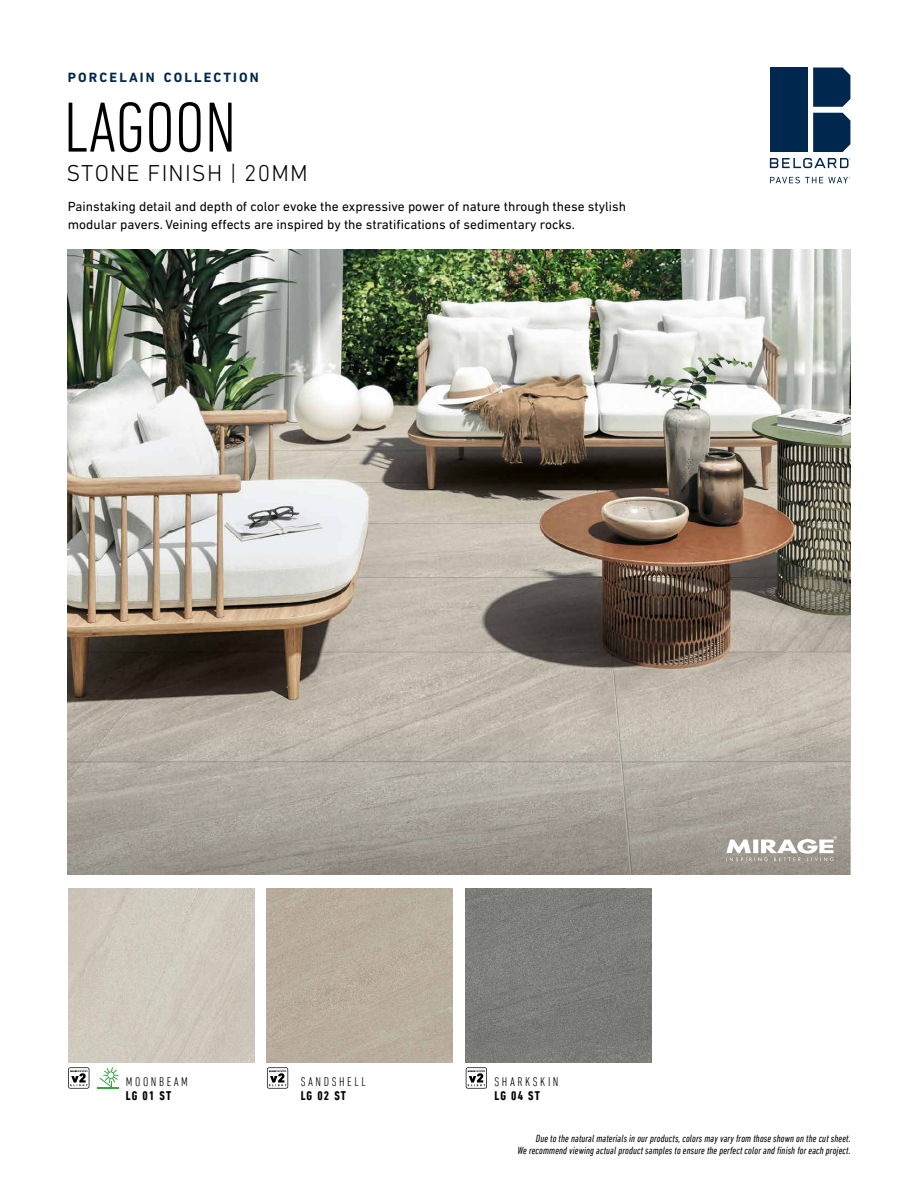
<style>
.page{position:relative;width:918px;height:1188px;background:#fff}
.page>*{position:absolute;margin:0;border:0;box-sizing:border-box;transform-origin:0 0}
.t1{font:300 condensed 72px "DIN Next LT Pro";color:#000}
.t2{font:300 23.4px "DIN Next LT Pro";letter-spacing:.05em;color:#000}
.t3{font:700 13.65px "DIN Next LT Pro";letter-spacing:.155em;color:#00274e}
.t4{font:13.5px/18px "DIN Next LT Pro";color:#000}
.t5{font:300 condensed 12.9px "DIN Next LT Pro";letter-spacing:.2em;color:#000}
.t6{font:700 condensed 12.9px "DIN Next LT Pro";letter-spacing:.09em;color:#000}
.t7{font:italic condensed 10.5px/12px "DIN Next LT Pro";letter-spacing:.01em;color:#000;text-align:right}
</style>
<div class="page">
<img style="left:68px;top:250px;width:782px;height:475px">
<svg style="left:813px;top:68px;width:37px;height:39px"></svg>
<svg style="left:813px;top:113px;width:37px;height:39px"></svg>
<div style="left:770px;top:68px;width:37px;height:84px;background:#00274e"></div>
<svg style="left:770px;top:158px;width:80px;height:10px"></svg>
<svg style="left:770px;top:177px;width:80px;height:6px"></svg>
<svg style="left:68px;top:725px;width:782px;height:150px"></svg>
<svg style="left:726px;top:836px;width:111px;height:25px"></svg>
<div style="left:68px;top:888px;width:186px;height:175px;background:#cfc8bd"></div>
<img style="left:465px;top:888px;width:186px;height:175px">
<img style="left:267px;top:888px;width:186px;height:175px">
<svg style="left:68px;top:1067px;width:21px;height:22px"></svg>
<hr style="left:97px;top:1087px;width:21px;height:2px;background:#34a73b">
<svg style="left:99px;top:1067px;width:19px;height:20px"></svg>
<svg style="left:267px;top:1067px;width:21px;height:22px"></svg>
<svg style="left:466px;top:1067px;width:21px;height:22px"></svg>
<h3 class="t3" style="left:68px;top:70px;width:192px">PORCELAIN COLLECTION</h3>
<h1 class="t1" style="left:64px;top:86px;width:174px">LAGOON</h1>
<h2 class="t2" style="left:66px;top:160px;width:243px">STONE FINISH | 20MM</h2>
<p class="t4" style="left:68px;top:198px;width:560px">Painstaking detail and depth of color evoke the expressive power of nature through these stylish modular pavers. Veining effects are inspired by the stratifications of sedimentary rocks.</p>
<p class="t5" style="left:126px;top:1074px;width:64px">MOONBEAM</p>
<p class="t6" style="left:126px;top:1088px;width:47px">LG 01 ST</p>
<p class="t5" style="left:301px;top:1074px;width:67px">SANDSHELL</p>
<p class="t6" style="left:301px;top:1088px;width:47px">LG 02 ST</p>
<p class="t5" style="left:495px;top:1074px;width:66px">SHARKSKIN</p>
<p class="t6" style="left:495px;top:1088px;width:47px">LG 04 ST</p>
<p class="t7" style="left:518px;top:1132px;width:335px">Due to the natural materials in our products, colors may vary from those shown on the cut sheet.<br>We recommend viewing actual product samples to ensure the perfect color and finish for each project.</p>
</div>
